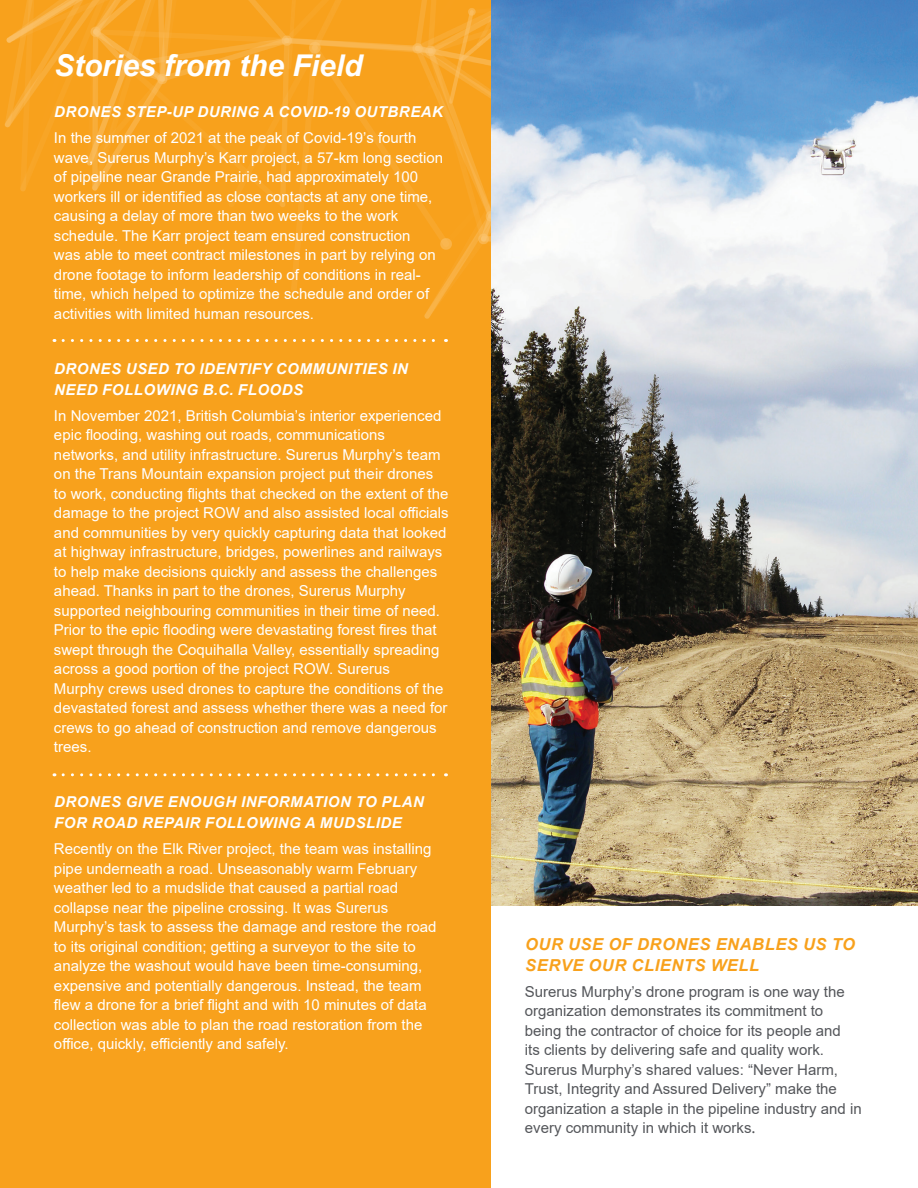
<style>
.page{position:relative;width:918px;height:1188px;background:#fff}
.page>*{position:absolute;margin:0;border:0;box-sizing:border-box;transform-origin:0 0}
.t1{font:italic 700 30px "Arial";color:#fff}
.t2{font:italic 700 16.5px/21px "Arial";letter-spacing:.035em;color:#f8a11c}
.t3{font:15px/19.5px "Arial";color:#fff}
.t4{font:15px/19.5px "Arial";color:#54565a}
.t5{font:italic 700 15px/21px "Arial";letter-spacing:.035em;color:#fff}
.s1{font-family:"Minion Pro";font-size:18px}
</style>
<div class="page">
<img style="left:490px;top:0;width:428px;height:905px">
<div style="left:0;top:0;width:490px;height:1188px;background:#f8a11c"></div>
<img style="left:4px;top:0;width:486px;height:342px">
<svg style="left:63px;top:339px;width:384px;height:3px"></svg>
<svg style="left:63px;top:773px;width:384px;height:3px"></svg>
<h1 class="t1" style="left:54px;top:45px;width:310px">Stories from the Field</h1>
<p class="t5" style="left:54px;top:102px;width:390px">DRONES STEP-UP DURING A COVID-19 OUTBREAK</p>
<p class="t3" style="left:54px;top:128px;width:391px">In the summer of 2021 at the peak of Covid-19’s fourth wave, Surerus Murphy’s Karr project, a 57-km long section of pipeline near Grande Prairie, had approximately 100 workers ill or identified as close contacts at any one time, causing a delay of more than two weeks to the work schedule. The Karr project team ensured construction<br>was able to meet contract milestones in part by relying on drone footage to inform leadership of conditions in real&shy;time, which helped to optimize the schedule and order of activities with limited human resources.</p>
<p class="t5" style="left:54px;top:358px;width:355px">DRONES USED TO IDENTIFY COMMUNITIES IN<br>NEED FOLLOWING B.C. FLOODS</p>
<p class="t3" style="left:54px;top:406px;width:396px">In November 2021, British Columbia’s interior experienced epic flooding, washing out roads, communications networks, and utility infrastructure. Surerus Murphy’s team on the Trans Mountain expansion project put their drones to work, conducting flights that checked on the extent of the damage to the project ROW and also assisted local officials and communities by very quickly capturing data that looked at highway infrastructure, bridges, powerlines and railways to help make decisions quickly and assess the challenges ahead. Thanks in part to the drones, Surerus Murphy supported neighbouring communities in their time of need.<br>Prior to the epic flooding were devastating forest fires that swept through the Coquihalla Valley, essentially spreading across a good portion of the project ROW. Surerus<br>Murphy crews used drones to capture the conditions of the devastated forest and assess whether there was a need for crews to go ahead of construction and remove dangerous trees.</p>
<p class="t5" style="left:54px;top:792px;width:371px">DRONES GIVE ENOUGH INFORMATION TO PLAN<br>FOR ROAD REPAIR FOLLOWING A MUDSLIDE</p>
<p class="t3" style="left:54px;top:839px;width:384px">Recently on the Elk River project, the team was installing pipe underneath a road. Unseasonably warm February weather led to a mudslide that caused a partial road collapse near the pipeline crossing. It was Surerus Murphy’s task to assess the damage and restore the road to its original condition; getting a surveyor to the site to analyze the washout would have been time-consuming, expensive and potentially dangerous. Instead, the team flew a drone for a brief flight and with 10 minutes of data collection was able to plan the road restoration from the office, quickly, efficiently and safely.</p>
<p class="t2" style="left:525px;top:934px;width:331px">OUR USE OF DRONES ENABLES US TO<br>SERVE OUR CLIENTS WELL</p>
<p class="t4" style="left:525px;top:982px;width:338px">Surerus Murphy’s drone program is one way the organization demonstrates its commitment to being the contractor of choice for its people and<br>its clients by delivering safe and quality work.<br>Surerus Murphy’s shared values: “Never Harm, Trust, Integrity and Assured Delivery” make the organization a staple in the pipeline industry and in every community in which it works<span class="s1">.</span></p>
</div>
